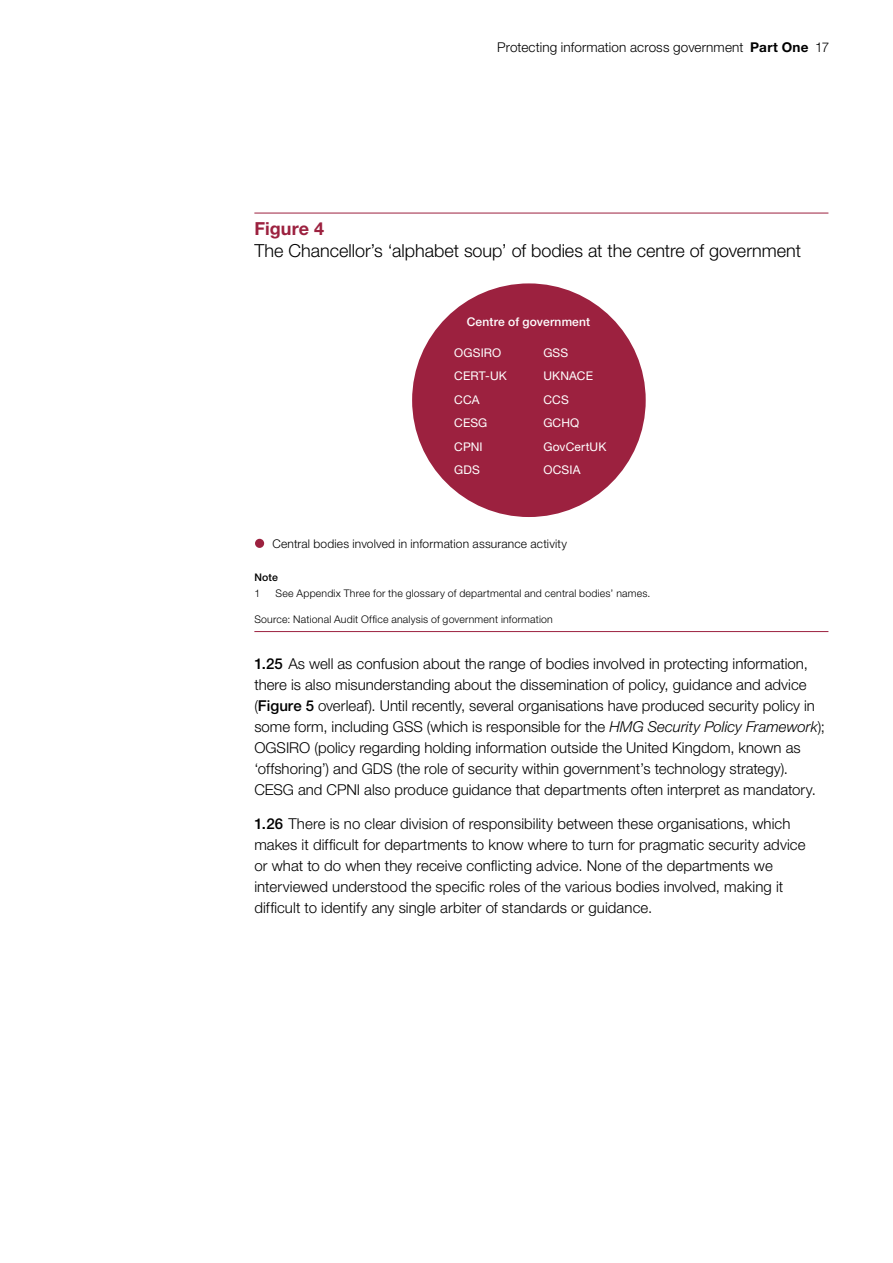
<style>
.page{position:relative;width:893px;height:1263px;background:#fff}
.page>*{position:absolute;margin:0;border:0;box-sizing:border-box;transform-origin:0 0}
.t1{font:300 18px "Helvetica Neue LT Std";color:#000}
.t2{font:700 18px "Helvetica Neue LT Std";letter-spacing:.005em;color:#9c213f}
.t3{font:300 15px/21px "Helvetica Neue LT Std";color:#000}
.t4{font:300 13.5px "Helvetica Neue LT Std";letter-spacing:.01em;color:#000}
.t5{font:12px/23.5px "Helvetica Neue LT Std";letter-spacing:.015em;color:#fff}
.t6{font:300 12px "Helvetica Neue LT Std";letter-spacing:.015em;color:#000}
.t7{font:500 12px "Helvetica Neue LT Std";letter-spacing:.015em;color:#fff}
.t8{font:300 10.5px "Helvetica Neue LT Std";letter-spacing:.02em;color:#000}
.t9{font:500 10.5px "Helvetica Neue LT Std";color:#000}
.s1{font-weight:700}
.s2{font-weight:500}
.s3{font-style:italic}
</style>
<div class="page">
<hr style="left:254px;top:213px;width:574px;height:1px;background:#9c213f">
<hr style="left:254px;top:631px;width:574px;height:1px;background:#9c213f">
<div style="left:412px;top:283px;width:234px;height:234px;background:#9c213f;border-radius:50%"></div>
<div style="left:255px;top:539px;width:9px;height:9px;background:#9c213f;border-radius:50%"></div>
<p class="t4" style="left:497px;top:39px;width:333px">Protecting information across government <span class="s1">Part One</span> 17</p>
<p class="t2" style="left:254px;top:217px;width:71px">Figure 4</p>
<p class="t1" style="left:254px;top:240px;width:548px">The Chancellor’s ‘alphabet soup’ of bodies at the centre of government</p>
<p class="t7" style="left:467px;top:314px;width:125px">Centre of government</p>
<p class="t5" style="left:454px;top:340px;width:54px">OGSIRO<br>CERT-UK<br>CCA<br>CESG<br>CPNI<br>GDS</p>
<p class="t5" style="left:543px;top:340px;width:65px">GSS<br>UKNACE<br>CCS<br>GCHQ<br>GovCertUK<br>OCSIA</p>
<p class="t6" style="left:272px;top:536px;width:296px">Central bodies involved in information assurance activity</p>
<p class="t9" style="left:254px;top:571px;width:25px">Note</p>
<p class="t8" style="left:254px;top:586px;width:7px">1</p>
<p class="t8" style="left:276px;top:586px;width:376px">See Appendix Three for the glossary of departmental and central bodies’ names.</p>
<p class="t8" style="left:254px;top:613px;width:300px">Source: National Audit Office analysis of government information</p>
<p class="t3" style="left:254px;top:653px;width:572px"><span class="s2">1.25</span> As well as confusion about the range of bodies involved in protecting information, there is also misunderstanding about the dissemination of policy, guidance and advice (<span class="s2">Figure 5</span> overleaf). Until recently, several organisations have produced security policy in some form, including GSS (which is responsible for the <span class="s3">HMG Security Policy Framework</span>); OGSIRO (policy regarding holding information outside the United Kingdom, known as ‘offshoring’) and GDS (the role of security within government’s technology strategy).<br>CESG and CPNI also produce guidance that departments often interpret as mandatory.</p>
<p class="t3" style="left:254px;top:813px;width:553px"><span class="s2">1.26</span> There is no clear division of responsibility between these organisations, which makes it difficult for departments to know where to turn for pragmatic security advice or what to do when they receive conflicting advice. None of the departments we interviewed understood the specific roles of the various bodies involved, making it difficult to identify any single arbiter of standards or guidance.</p>
</div>
